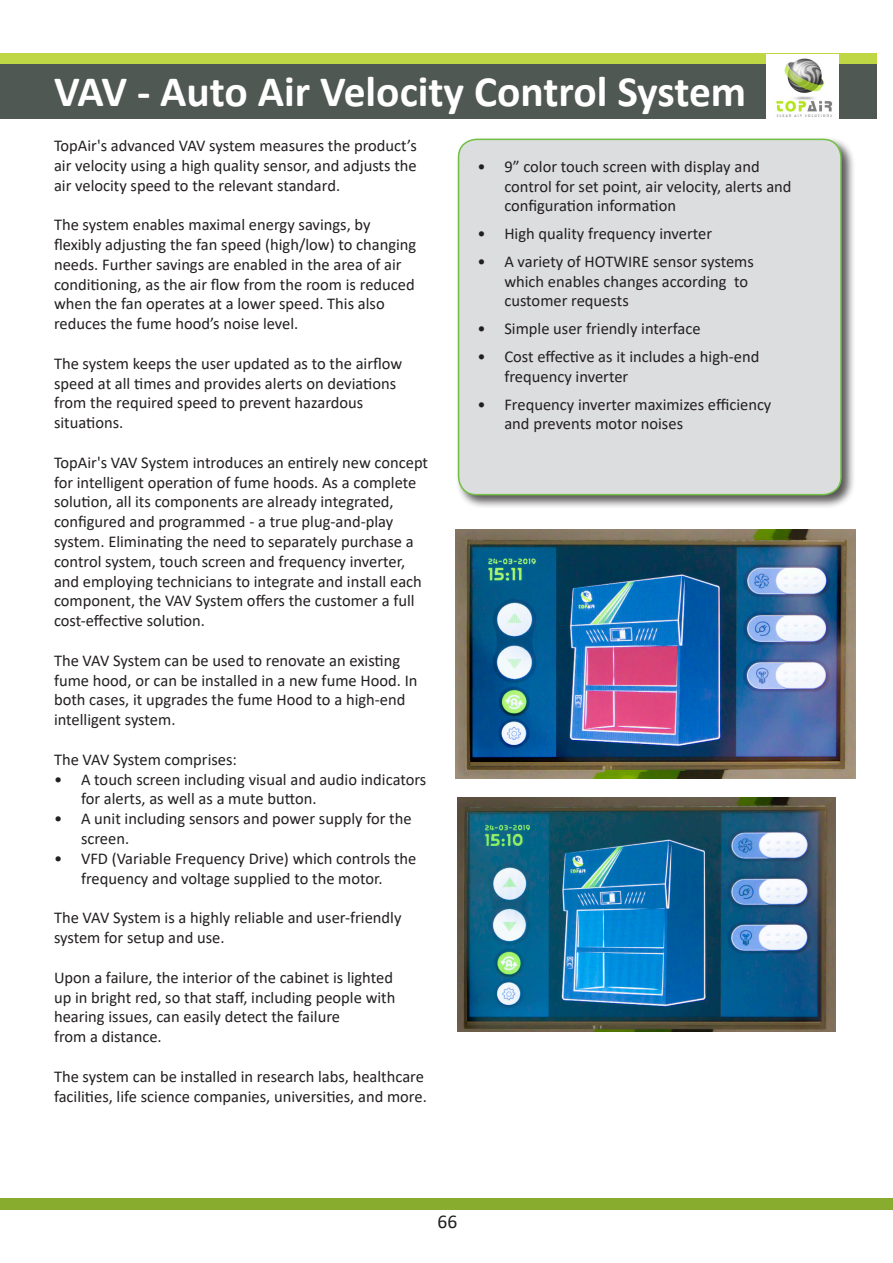
<style>
.page{position:relative;width:893px;height:1263px;background:#fff}
.page>*{position:absolute;margin:0;border:0;box-sizing:border-box;transform-origin:0 0}
.t1{font:700 43.5px "Calibri";color:#fff}
.t2{font:19.5px "Calibri";color:#231f20}
.t3{font:16.5px/19.8px "Calibri";color:#231f20}
</style>
<div class="page">
<div style="left:456px;top:136px;width:400px;height:374px;background:#231f20;opacity:.75"></div>
<div style="left:459px;top:139px;width:382px;height:356px;background:#dcdddf;border-radius:18px"></div>
<div style="left:458px;top:139px;width:384px;height:356px;border:2px solid #71bf44;border-radius:18px"></div>
<div style="left:0;top:65px;width:877px;height:54px;background:#505854"></div>
<div style="left:0;top:53px;width:877px;height:11px;background:#bfd745"></div>
<div style="left:0;top:1198px;width:893px;height:11px;background:#88ac2e"></div>
<img style="left:767px;top:54px;width:72px;height:65px">
<img style="left:455px;top:529px;width:400px;height:249px">
<img style="left:458px;top:798px;width:378px;height:233px">
<p class="t1" style="left:54px;top:61px;width:694px">VAV - Auto Air Velocity Control System</p>
<p class="t3" style="left:54px;top:135px;width:364px;text-align:justify">TopAir's advanced VAV system measures the product’s air velocity using a high quality sensor, and adjusts the air velocity speed to the relevant standard.</p>
<p class="t3" style="left:54px;top:214px;width:364px">The system enables maximal energy savings, by flexibly adjusting the fan speed (high/low) to changing needs. Further savings are enabled in the area of air conditioning, as the air flow from the room is reduced when the fan operates at a lower speed. This also reduces the fume hood’s noise level.</p>
<p class="t3" style="left:54px;top:353px;width:350px">The system keeps the user updated as to the airflow speed at all times and provides alerts on deviations from the required speed to prevent hazardous situations.</p>
<p class="t3" style="left:54px;top:452px;width:376px">TopAir's VAV System introduces an entirely new concept for intelligent operation of fume hoods. As a complete solution, all its components are already integrated, configured and programmed - a true plug-and-play system. Eliminating the need to separately purchase a control system, touch screen and frequency inverter, and employing technicians to integrate and install each component, the VAV System offers the customer a full cost-effective solution.</p>
<p class="t3" style="left:54px;top:650px;width:365px">The VAV System can be used to renovate an existing fume hood, or can be installed in a new fume Hood. In both cases, it upgrades the fume Hood to a high-end intelligent system.</p>
<p class="t3" style="left:54px;top:749px;width:185px">The VAV System comprises:</p>
<p class="t3" style="left:81px;top:769px;width:347px;text-indent:-27px">• A touch screen including visual and audio indicators for alerts, as well as a mute button.</p>
<p class="t3" style="left:81px;top:808px;width:332px;text-indent:-27px">• A unit including sensors and power supply for the screen.</p>
<p class="t3" style="left:54px;top:848px;width:364px;text-align:center">• VFD (Variable Frequency Drive) which controls the frequency and voltage supplied to the motor.</p>
<p class="t3" style="left:54px;top:907px;width:349px">The VAV System is a highly reliable and user-friendly system for setup and use.</p>
<p class="t3" style="left:54px;top:967px;width:341px">Upon a failure, the interior of the cabinet is lighted</p>
<p class="t3" style="left:54px;top:987px;width:343px">up in bright red, so that staff, including people with hearing issues, can easily detect the failure<br>from a distance.</p>
<p class="t3" style="left:54px;top:1066px;width:374px">The system can be installed in research labs, healthcare facilities, life science companies, universities, and more.</p>
<p class="t3" style="left:504px;top:157px;width:289px;text-indent:-27px">• 9” color touch screen with display and control for set point, air velocity, alerts and configuration information</p>
<p class="t3" style="left:477px;top:223px;width:236px">• High quality frequency inverter</p>
<p class="t3" style="left:504px;top:252px;width:251px;text-indent:-27px">• A variety of HOTWIRE sensor systems which enables changes according to customer requests</p>
<p class="t3" style="left:477px;top:318px;width:225px">• Simple user friendly interface</p>
<p class="t3" style="left:504px;top:347px;width:257px;text-indent:-27px">• Cost effective as it includes a high-end frequency inverter</p>
<p class="t3" style="left:504px;top:394px;width:269px;text-indent:-27px">• Frequency inverter maximizes efficiency and prevents motor noises</p>
<p class="t2" style="left:437px;top:1208px;width:21px">66</p>
</div>
